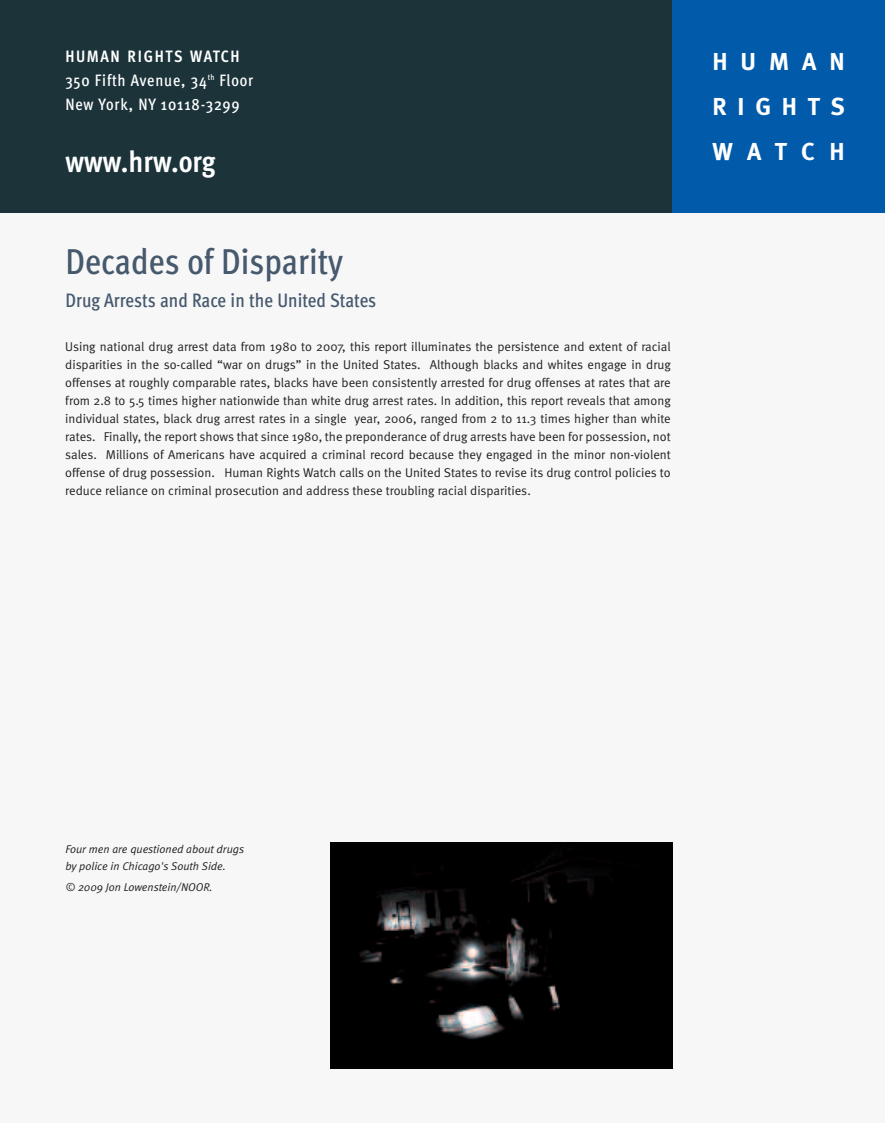
<style>
.page{position:relative;width:885px;height:1123px;background:#fff}
.page>*{position:absolute;margin:0;border:0;box-sizing:border-box;transform-origin:0 0}
.t1{font:500 36px "Meta Cond";color:#46596d}
.t2{font:700 30px "Meta Cond";color:#fff}
.t3{font:700 24.45px/44.8px "Meta";letter-spacing:.53em;color:#fff;text-align:justify}
.t4{font:500 19.5px "Meta Cond";letter-spacing:-.005em;color:#46596d}
.t5{font:500 16.5px/24px "Meta Cond";letter-spacing:.05em;color:#fff}
.t6{font:12.75px/18px "Meta Normal";color:#231f20;text-align:justify}
.t7{font:italic 11.25px/16.5px "Meta Normal";color:#231f20}
.s1{font-weight:700}
</style>
<div class="page">
<div style="left:0;top:0;width:884px;height:1123px;background:#f7f7f8"></div>
<div style="left:0;top:0;width:884px;height:213px;background:#1c333a"></div>
<div style="left:672px;top:0;width:212px;height:213px;background:#015aaa"></div>
<img style="left:330px;top:842px;width:342px;height:226px">
<p class="t5" style="left:65px;top:46px;width:189px"><span class="s1">HUMAN RIGHTS WATCH<br></span>350 Fifth Avenue, 34<sup>th</sup> Floor<br>New York, NY 10118-3299</p>
<h2 class="t2" style="left:65px;top:150px;width:152px">www.hrw.org</h2>
<h1 class="t1" style="left:65px;top:247px;width:279px">Decades of Disparity</h1>
<h3 class="t4" style="left:65px;top:293px;width:312px">Drug Arrests and Race in the United States</h3>
<p class="t6" style="left:65px;top:339px;width:607px">Using national drug arrest data from 1980 to 2007, this report illuminates the persistence and extent of racial disparities in the so-called “war on drugs” in the United States. Although blacks and whites engage in drug offenses at roughly comparable rates, blacks have been consistently arrested for drug offenses at rates that are from 2.8 to 5.5 times higher nationwide than white drug arrest rates. In addition, this report reveals that among individual states, black drug arrest rates in a single year, 2006, ranged from 2 to 11.3 times higher than white rates. Finally, the report shows that since 1980, the preponderance of drug arrests have been for possession, not sales. Millions of Americans have acquired a criminal record because they engaged in the minor non-violent offense of drug possession. Human Rights Watch calls on the United States to revise its drug control policies to reduce reliance on criminal prosecution and address these troubling racial disparities.</p>
<h3 class="t3" style="left:712px;top:42px;width:134px">HUMAN RIGHTS WATCH</h3>
<p class="t7" style="left:65px;top:842px;width:180px">Four men are questioned about drugs by police in Chicago's South Side.</p>
<p class="t7" style="left:65px;top:879px;width:149px">© 2009 Jon Lowenstein/NOOR.</p>
</div>
